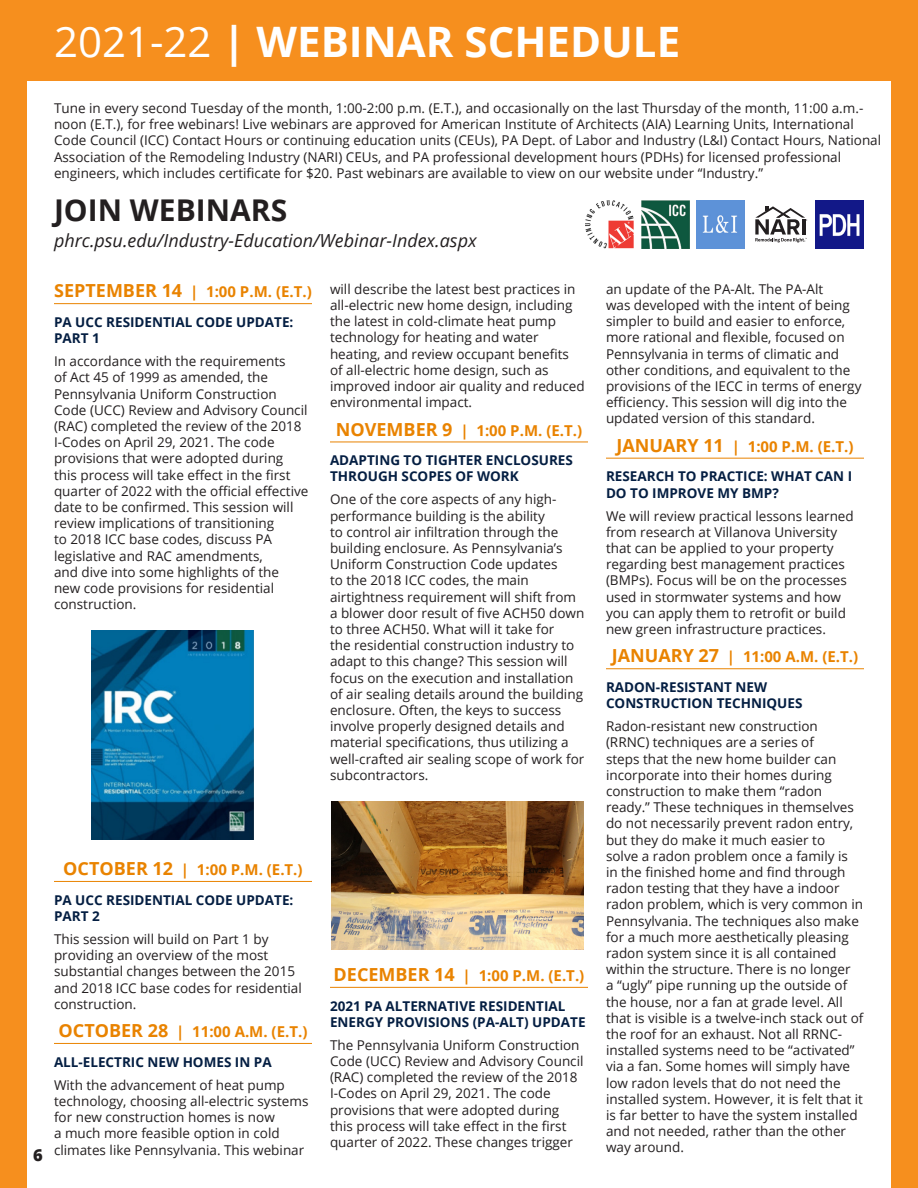
<style>
.page{position:relative;width:918px;height:1188px;background:#f68f1e}
.page>*{position:absolute;margin:0;border:0;box-sizing:border-box;transform-origin:0 0}
.Page_Heading_Bold{font:700 42px "Open Sans";color:#fff}
.Article_Heading_Bold{font:700 30px "Open Sans";color:#231f20}
.t1{font:italic 18px "Open Sans";color:#231f20}
.t2{font:800 16.5px "Open Sans";color:#231f20}
.Date_Heading_Bold_co{font:700 15px "Open Sans";color:#e98300}
.Paragraph_Style{font:13.5px/16.2px "Open Sans";color:#231f20}
.Webinar_Heading_Bold{font:700 13.5px/16.2px "Open Sans";color:#041e42}
.s1{font-weight:400}
.s2{font-size:18px}
</style>
<div class="page">
<div style="left:27px;top:81px;width:864px;height:1107px;background:#fff"></div>
<hr style="left:54px;top:303px;width:258px;height:1px;background:#e98300">
<hr style="left:54px;top:881px;width:258px;height:1px;background:#e98300">
<hr style="left:54px;top:1043px;width:258px;height:1px;background:#e98300">
<hr style="left:330px;top:442px;width:258px;height:1px;background:#e98300">
<hr style="left:330px;top:987px;width:258px;height:1px;background:#e98300">
<hr style="left:606px;top:458px;width:258px;height:1px;background:#e98300">
<hr style="left:606px;top:668px;width:258px;height:1px;background:#e98300">
<img style="left:586px;top:200px;width:48px;height:49px">
<img style="left:641px;top:200px;width:49px;height:48px">
<img style="left:816px;top:200px;width:48px;height:49px">
<img style="left:697px;top:200px;width:48px;height:49px">
<svg style="left:755px;top:206px;width:52px;height:36px"></svg>
<img style="left:92px;top:630px;width:162px;height:209px">
<img style="left:332px;top:801px;width:251px;height:149px">
<p class="Page_Heading_Bold" style="left:54px;top:12px;width:628px"><span class="s1">2021-22</span> | WEBINAR SCHEDULE</p>
<p class="Paragraph_Style" style="left:54px;top:100px;width:829px">Tune in every second Tuesday of the month, 1:00-2:00 p.m. (E.T.), and occasionally on the last Thursday of the month, 11:00 a.m.- noon (E.T.), for free webinars! Live webinars are approved for American Institute of Architects (AIA) Learning Units, International Code Council (ICC) Contact Hours or continuing education units (CEUs), PA Dept. of Labor and Industry (L&amp;I) Contact Hours, National Association of the Remodeling Industry (NARI) CEUs, and PA professional development hours (PDHs) for licensed professional engineers, which includes certificate for $20. Past webinars are available to view on our website under “Industry.”</p>
<p class="Article_Heading_Bold" style="left:54px;top:189px;width:235px">JOIN WEBINARS</p>
<p class="t1" style="left:54px;top:228px;width:424px">phrc.psu.edu/Industry-Education/Webinar-Index.aspx</p>
<p class="Date_Heading_Bold_co" style="left:54px;top:281px;width:259px"><span class="s2">SEPTEMBER 14</span> | 1:00 P.M. (E.T.)</p>
<p class="Webinar_Heading_Bold" style="left:54px;top:314px;width:241px">PA UCC RESIDENTIAL CODE UPDATE:<br>PART 1</p>
<p class="Paragraph_Style" style="left:54px;top:353px;width:256px">In accordance with the requirements<br>of Act 45 of 1999 as amended, the Pennsylvania Uniform Construction Code (UCC) Review and Advisory Council (RAC) completed the review of the 2018<br>I-Codes on April 29, 2021. The code provisions that were adopted during this process will take effect in the first quarter of 2022 with the official effective date to be confirmed. This session will review implications of transitioning<br>to 2018 ICC base codes, discuss PA legislative and RAC amendments,<br>and dive into some highlights of the new code provisions for residential construction.</p>
<p class="Paragraph_Style" style="left:330px;top:280px;width:256px">will describe the latest best practices in all-electric new home design, including the latest in cold-climate heat pump technology for heating and water heating, and review occupant benefits of all-electric home design, such as improved indoor air quality and reduced environmental impact.</p>
<p class="Date_Heading_Bold_co" style="left:336px;top:420px;width:248px"><span class="s2">NOVEMBER 9</span> | 1:00 P.M. (E.T.)</p>
<p class="Webinar_Heading_Bold" style="left:330px;top:452px;width:244px">ADAPTING TO TIGHTER ENCLOSURES<br>THROUGH SCOPES OF WORK</p>
<p class="Paragraph_Style" style="left:330px;top:491px;width:256px">One of the core aspects of any high&shy;performance building is the ability<br>to control air infiltration through the building enclosure. As Pennsylvania’s Uniform Construction Code updates<br>to the 2018 ICC codes, the main airtightness requirement will shift from a blower door result of five ACH50 down to three ACH50. What will it take for<br>the residential construction industry to adapt to this change? This session will focus on the execution and installation of air sealing details around the building enclosure. Often, the keys to success involve properly designed details and material specifications, thus utilizing a well-crafted air sealing scope of work for subcontractors.</p>
<p class="t2" style="left:33px;top:1142px;width:11px">6</p>
<p class="Date_Heading_Bold_co" style="left:63px;top:859px;width:241px"><span class="s2">OCTOBER 12</span> | 1:00 P.M. (E.T.)</p>
<p class="Webinar_Heading_Bold" style="left:54px;top:891px;width:241px">PA UCC RESIDENTIAL CODE UPDATE:<br>PART 2</p>
<p class="Paragraph_Style" style="left:54px;top:931px;width:249px">This session will build on Part 1 by providing an overview of the most substantial changes between the 2015 and 2018 ICC base codes for residential construction.</p>
<p class="Date_Heading_Bold_co" style="left:59px;top:1021px;width:250px"><span class="s2">OCTOBER 28</span> | 11:00 A.M. (E.T.)</p>
<p class="Webinar_Heading_Bold" style="left:54px;top:1053px;width:219px">ALL-ELECTRIC NEW HOMES IN PA</p>
<p class="Paragraph_Style" style="left:54px;top:1076px;width:256px">With the advancement of heat pump technology, choosing all-electric systems for new construction homes is now<br>a much more feasible option in cold climates like Pennsylvania. This webinar</p>
<p class="Date_Heading_Bold_co" style="left:334px;top:965px;width:252px"><span class="s2">DECEMBER 14</span> | 1:00 P.M. (E.T.)</p>
<p class="Webinar_Heading_Bold" style="left:330px;top:997px;width:257px">2021 PA ALTERNATIVE RESIDENTIAL<br>ENERGY PROVISIONS (PA-ALT) UPDATE</p>
<p class="Paragraph_Style" style="left:330px;top:1036px;width:255px">The Pennsylvania Uniform Construction Code (UCC) Review and Advisory Council (RAC) completed the review of the 2018<br>I-Codes on April 29, 2021. The code provisions that were adopted during this process will take effect in the first quarter of 2022. These changes trigger</p>
<p class="Paragraph_Style" style="left:606px;top:280px;width:257px">an update of the PA-Alt. The PA-Alt<br>was developed with the intent of being simpler to build and easier to enforce, more rational and flexible, focused on Pennsylvania in terms of climatic and other conditions, and equivalent to the provisions of the IECC in terms of energy efficiency. This session will dig into the updated version of this standard.</p>
<p class="Date_Heading_Bold_co" style="left:617px;top:436px;width:238px"><span class="s2">JANUARY 11</span> | 1:00 P.M. (E.T.)</p>
<p class="Webinar_Heading_Bold" style="left:606px;top:468px;width:248px">RESEARCH TO PRACTICE: WHAT CAN I<br>DO TO IMPROVE MY BMP?</p>
<p class="Paragraph_Style" style="left:606px;top:507px;width:249px">We will review practical lessons learned from research at Villanova University that can be applied to your property regarding best management practices (BMPs). Focus will be on the processes used in stormwater systems and how you can apply them to retrofit or build new green infrastructure practices.</p>
<p class="Date_Heading_Bold_co" style="left:612px;top:646px;width:248px"><span class="s2">JANUARY 27</span> | 11:00 A.M. (E.T.)</p>
<p class="Webinar_Heading_Bold" style="left:606px;top:679px;width:198px">RADON-RESISTANT NEW<br>CONSTRUCTION TECHNIQUES</p>
<p class="Paragraph_Style" style="left:606px;top:718px;width:259px">Radon-resistant new construction (RRNC) techniques are a series of<br>steps that the new home builder can incorporate into their homes during construction to make them “radon ready.” These techniques in themselves do not necessarily prevent radon entry, but they do make it much easier to<br>solve a radon problem once a family is<br>in the finished home and find through radon testing that they have a indoor radon problem, which is very common in Pennsylvania. The techniques also make for a much more aesthetically pleasing radon system since it is all contained within the structure. There is no longer<br>a “ugly” pipe running up the outside of the house, nor a fan at grade level. All that is visible is a twelve-inch stack out of the roof for an exhaust. Not all RRNC&shy;installed systems need to be “activated” via a fan. Some homes will simply have low radon levels that do not need the installed system. However, it is felt that it is far better to have the system installed and not needed, rather than the other way around.</p>
</div>
